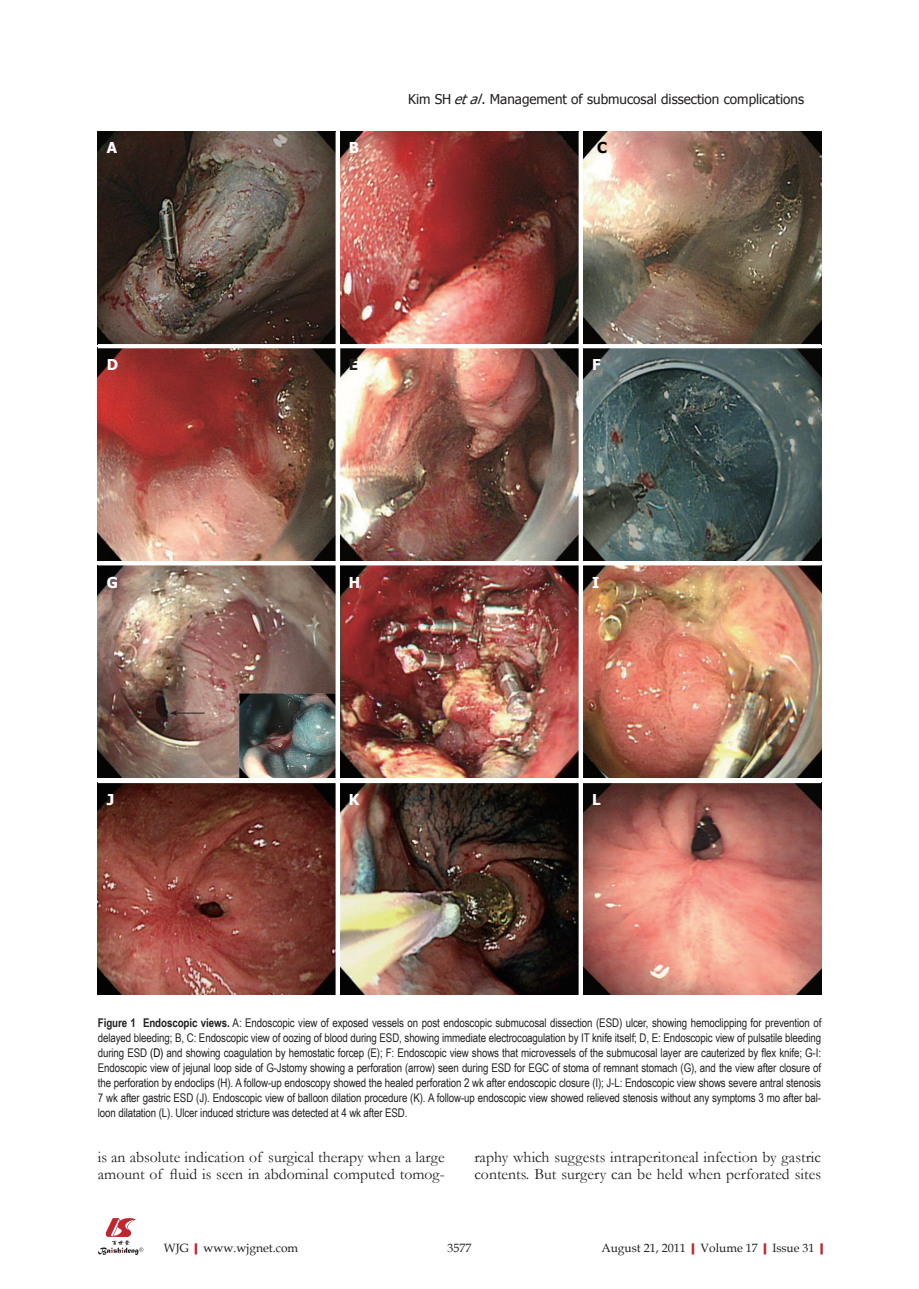
<style>
.page{position:relative;width:919px;height:1289px;background:#fff}
.page>*{position:absolute;margin:0;border:0;box-sizing:border-box;transform-origin:0 0}
.首行缩进{font:15.75px/17.9px "Garamond";color:#231f20}
.Tahoma-7{font:700 15px "Tahoma";color:#fff}
.Tahoma-7-2{font:700 15px "Tahoma";color:#030303}
.Tahoma-7-3{font:700 15px "Tahoma";color:#231f20}
.t1{font:13.5px "Tahoma";color:#231f20}
.照片说明{font:12px/15px "Arial Narrow";letter-spacing:-.01em;color:#231f20;text-align:justify}
.t2{font:12px "Book Antiqua";color:#231f20}
.s1{font-style:italic}
.s2{font-weight:700}
.s3{color:#000}
.s4{font-weight:700;color:#c0262d}
</style>
<div class="page">
<svg style="left:98px;top:1218px;width:45px;height:36px"></svg>
<img style="left:98px;top:132px;width:237px;height:212px">
<img style="left:340px;top:132px;width:238px;height:212px">
<img style="left:583px;top:132px;width:238px;height:212px">
<img style="left:98px;top:348px;width:237px;height:212px">
<img style="left:340px;top:348px;width:238px;height:213px">
<img style="left:583px;top:348px;width:238px;height:213px">
<img style="left:98px;top:565px;width:237px;height:213px">
<img style="left:340px;top:565px;width:238px;height:213px">
<img style="left:583px;top:565px;width:238px;height:213px">
<img style="left:98px;top:783px;width:237px;height:211px">
<img style="left:340px;top:783px;width:238px;height:211px">
<img style="left:583px;top:783px;width:238px;height:211px">
<svg style="left:171px;top:710px;width:33px;height:5px"></svg>
<p class="t1" style="left:408px;top:90px;width:397px">Kim SH <span class="s1">etal</span>. Management of submucosal dissection complications</p>
<p class="Tahoma-7" style="left:107px;top:137px;width:12px">A</p>
<p class="Tahoma-7" style="left:349px;top:137px;width:12px">B</p>
<p class="Tahoma-7-2" style="left:597px;top:137px;width:12px">C</p>
<p class="Tahoma-7" style="left:107px;top:353px;width:13px">D</p>
<p class="Tahoma-7-3" style="left:349px;top:353px;width:11px">E</p>
<p class="Tahoma-7" style="left:592px;top:353px;width:10px">F</p>
<p class="Tahoma-7" style="left:107px;top:572px;width:13px">G</p>
<p class="Tahoma-7" style="left:349px;top:572px;width:13px">H</p>
<p class="Tahoma-7" style="left:592px;top:572px;width:9px">I</p>
<p class="Tahoma-7" style="left:107px;top:789px;width:9px">J</p>
<p class="Tahoma-7" style="left:349px;top:789px;width:12px">K</p>
<p class="Tahoma-7" style="left:592px;top:789px;width:10px">L</p>
<p class="照片说明" style="left:98px;top:1014px;width:725px"><span class="s2">Figure 1 Endoscopic views.</span> A: Endoscopic view of exposed vessels on post endoscopic submucosal dissection (ESD) ulcer, showing hemoclipping for prevention of delayed bleeding; B, C: Endoscopic view of oozing of blood during ESD, showing immediate electrocoagulation by IT knife itself; D, E: Endoscopic view of pulsatile bleeding during ESD <span class="s3">(D)</span> and showing coagulation by hemostatic forcep (E); F: Endoscopic view shows that microvessels of the submucosal layer are cauterized by flex knife; G-I:<br>Endoscopic view of jejunal loop side of G-Jstomy showing a perforation (arrow) seen during ESD for EGC of stoma of remnant stomach (G), and the view after closure of the perforation by endoclips (H). A follow-up endoscopy showed the healed perforation 2 wk after endoscopic closure (I); J-L: Endoscopic view shows severe antral stenosis 7 wk after gastric ESD (J). Endoscopic view of balloon dilation procedure (K). A follow-up endoscopic view showed relieved stenosis without any symptoms 3 mo after bal&shy;loon dilatation (L). Ulcer induced stricture was detected at 4 wk after ESD.</p>
<p class="首行缩进" style="left:98px;top:1147px;width:348px">is an absolute indication of surgical therapy when a large amount of fluid is seen in abdominal computed tomog-</p>
<p class="首行缩进" style="left:474px;top:1147px;width:348px">raphy which suggests intraperitoneal infection by gastric contents. But surgery can be held when perforated sites</p>
<p class="t2" style="left:164px;top:1239px;width:136px">WJG<span class="s4">|</span>www.wjgnet.com</p>
<p class="t2" style="left:447px;top:1239px;width:25px">3577</p>
<p class="t2" style="left:601px;top:1239px;width:229px">August 21, 2011<span class="s4">|</span>Volume 17<span class="s4">|</span>Issue 31<span class="s4">|</span></p>
</div>
